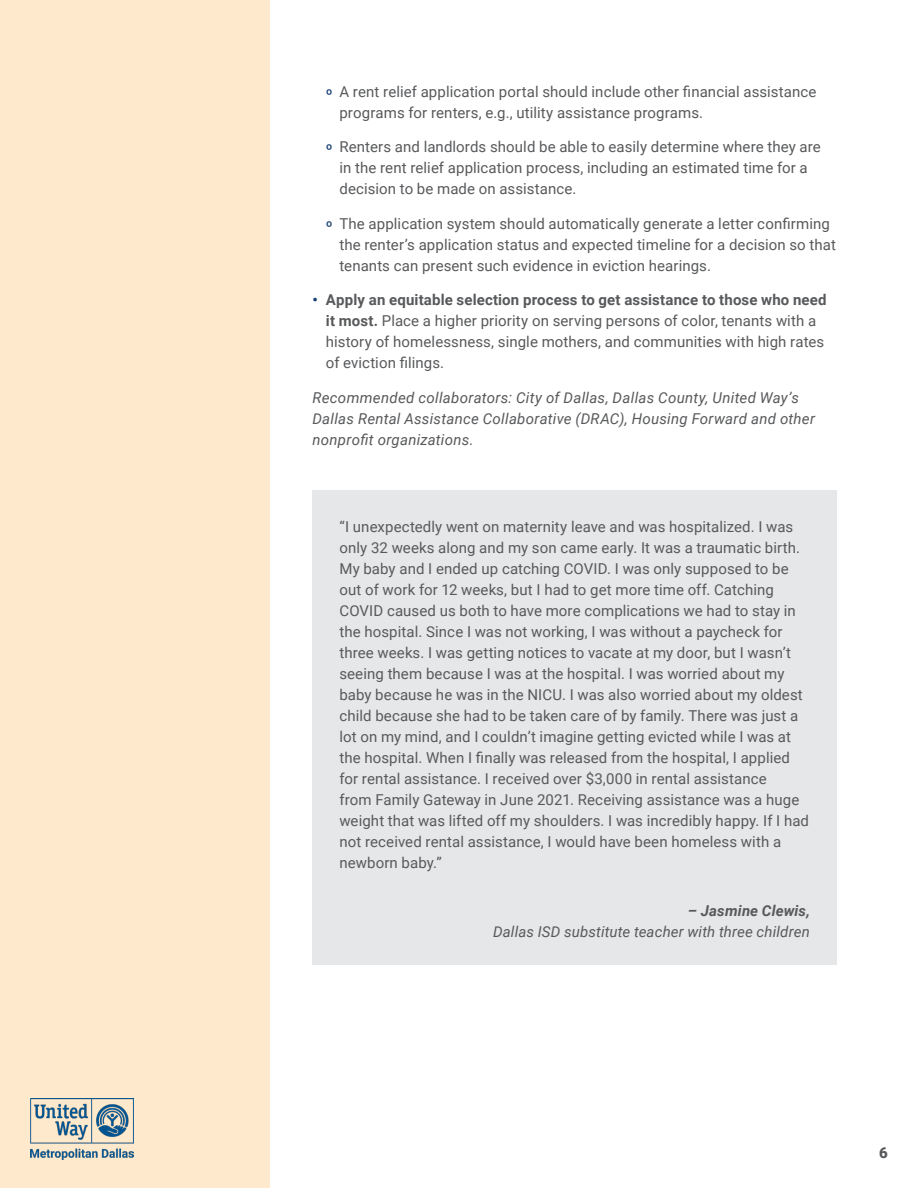
<style>
.page{position:relative;width:918px;height:1188px;background:#fff}
.page>*{position:absolute;margin:0;border:0;box-sizing:border-box;transform-origin:0 0}
.t1{font:15px/21px "Roboto";letter-spacing:.005em;color:#58595b}
.t2{font:italic 15px/21px "Roboto";letter-spacing:.015em;color:#58595b}
.t3{font:italic 700 15px "Roboto";letter-spacing:.01em;color:#58595b}
.t4{font:900 15px "Roboto";color:#58595b}
.s1{font-weight:900;color:#1a4175}
.s2{font-weight:700;color:#1a4175}
.s3{font-weight:700}
</style>
<div class="page">
<div style="left:0;top:0;width:270px;height:1188px;background:#ffe9cd"></div>
<img style="left:30px;top:1098px;width:104px;height:61px">
<div style="left:312px;top:490px;width:525px;height:474px;background:#e6e7e8"></div>
<p class="t1" style="left:339px;top:80px;width:479px;text-indent:-14px"><span class="s1">º</span> A rent relief application portal should include other financial assistance programs for renters, e.g., utility assistance programs.</p>
<p class="t1" style="left:339px;top:136px;width:483px;text-indent:-14px"><span class="s1">º</span> Renters and landlords should be able to easily determine where they are in the rent relief application process, including an estimated time for a decision to be made on assistance.</p>
<p class="t1" style="left:339px;top:212px;width:498px;text-indent:-14px"><span class="s1">º</span> The application system should automatically generate a letter confirming the renter’s application status and expected timeline for a decision so that tenants can present such evidence in eviction hearings.</p>
<p class="t1" style="left:326px;top:289px;width:502px;text-indent:-14px"><span class="s2">•</span> <span class="s3">Apply an equitable selection process to get assistance to those who need it most.</span> Place a higher priority on serving persons of color, tenants with a history of homelessness, single mothers, and communities with high rates of eviction filings.</p>
<p class="t2" style="left:312px;top:386px;width:504px">Recommended collaborators: City of Dallas, Dallas County, United Way’s<br>Dallas Rental Assistance Collaborative (DRAC), Housing Forward and other nonprofit organizations.</p>
<p class="t1" style="left:339px;top:516px;width:471px">“I unexpectedly went on maternity leave and was hospitalized. I was only 32 weeks along and my son came early. It was a traumatic birth.<br>My baby and I ended up catching COVID. I was only supposed to be out of work for 12 weeks, but I had to get more time off. Catching COVID caused us both to have more complications we had to stay in the hospital. Since I was not working, I was without a paycheck for three weeks. I was getting notices to vacate at my door, but I wasn’t seeing them because I was at the hospital. I was worried about my baby because he was in the NICU. I was also worried about my oldest child because she had to be taken care of by family. There was just a lot on my mind, and I couldn’t imagine getting evicted while I was at the hospital. When I finally was released from the hospital, I applied for rental assistance. I received over $3,000 in rental assistance<br>from Family Gateway in June 2021. Receiving assistance was a huge weight that was lifted off my shoulders. I was incredibly happy. If I had not received rental assistance, I would have been homeless with a newborn baby.”</p>
<p class="t3" style="left:688px;top:901px;width:124px">– Jasmine Clewis,</p>
<p class="t2" style="left:493px;top:921px;width:318px">Dallas ISD substitute teacher with three children</p>
<p class="t4" style="left:879px;top:1142px;width:10px">6</p>
</div>
